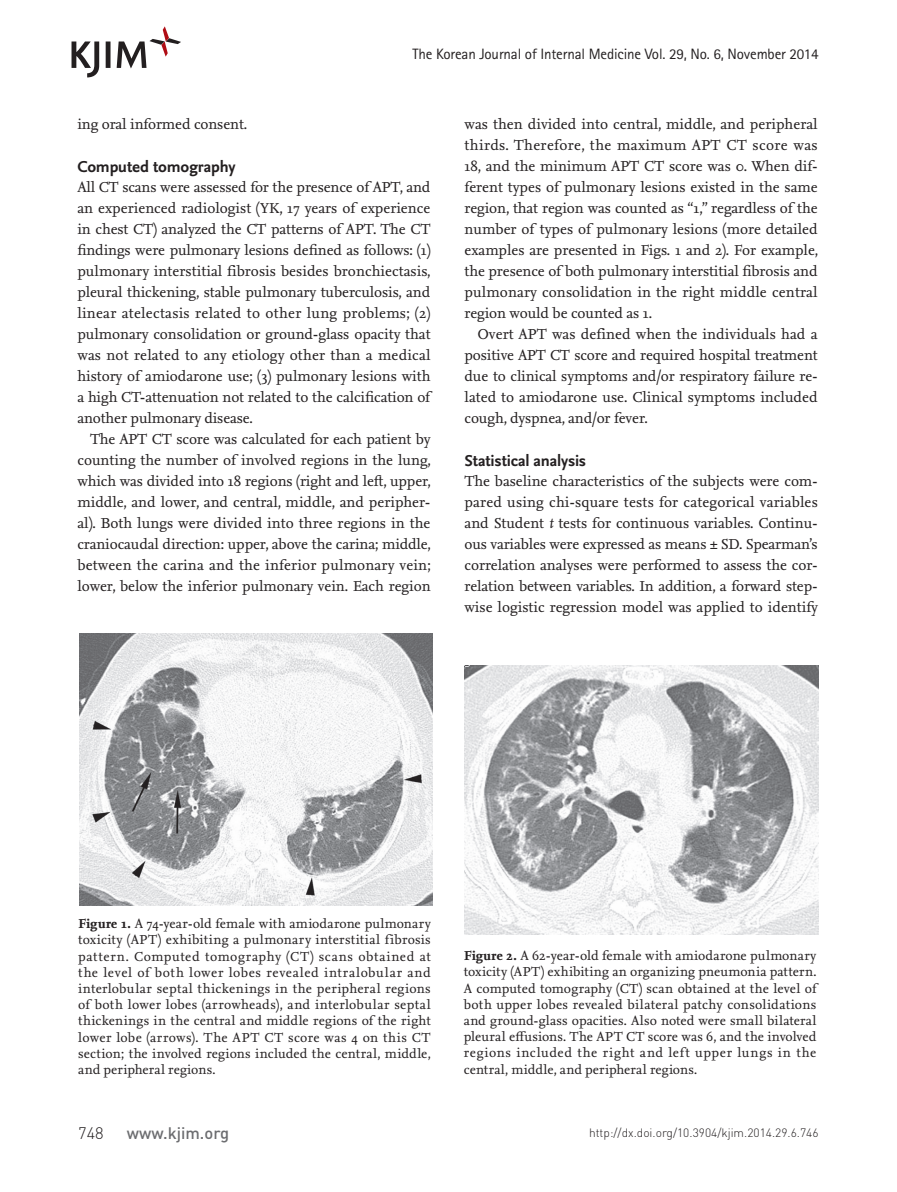
<style>
.page{position:relative;width:897px;height:1192px;background:#fff}
.page>*{position:absolute;margin:0;border:0;box-sizing:border-box;transform-origin:0 0}
.제목2{font:700 16.5px "Nexus Sans";letter-spacing:-.01em;color:#231f20}
.t1{font:500 16.5px "DIN Pro";color:#6c6d70}
.t2{font:300 16.5px "DIN Pro";color:#231f20}
.들였쓰기_본문{font:15px/21px "Nexus Serif";letter-spacing:-.005em;color:#231f20;text-align:justify}
.제목밑본문{font:15px/21px "Nexus Serif";letter-spacing:-.01em;color:#231f20;text-align:justify}
.t3{font:15px "Rotis Sans Serif Std";letter-spacing:-.01em;color:#231f20}
.그림설명{font:13.5px/16.2px "Nexus Serif";letter-spacing:.005em;color:#231f20;text-align:justify}
.t4{font:300 12px "DIN Pro";color:#231f20}
.s1{font-style:italic}
.s2{font-weight:700}
</style>
<div class="page">
<svg style="left:71px;top:26px;width:110px;height:51px"></svg>
<img style="left:79px;top:633px;width:353px;height:272px">
<img style="left:464px;top:665px;width:354px;height:269px">
<p class="t3" style="left:412px;top:45px;width:407px">The Korean Journal of Internal Medicine Vol. 29, No. 6, November 2014</p>
<p class="들였쓰기_본문" style="left:77px;top:114px;width:171px">ing oral informed consent.</p>
<p class="제목2" style="left:77px;top:156px;width:159px">Computed tomography</p>
<p class="제목밑본문" style="left:77px;top:177px;width:355px">All CT scans were assessed for the presence of APT, and an experienced radiologist (YK, 17 years of experience in chest CT) analyzed the CT patterns of APT. The CT findings were pulmonary lesions defined as follows: (1) pulmonary interstitial fibrosis besides bronchiectasis, pleural thickening, stable pulmonary tuberculosis, and linear atelectasis related to other lung problems; (2) pulmonary consolidation or ground-glass opacity that was not related to any etiology other than a medical history of amiodarone use; (3) pulmonary lesions with a high CT-attenuation not related to the calcification of another pulmonary disease.</p>
<p class="들였쓰기_본문" style="left:77px;top:429px;width:355px;text-indent:13px">The APT CT score was calculated for each patient by counting the number of involved regions in the lung, which was divided into 18 regions (right and left, upper, middle, and lower, and central, middle, and peripher&shy;al). Both lungs were divided into three regions in the craniocaudal direction: upper, above the carina; middle, between the carina and the inferior pulmonary vein; lower, below the inferior pulmonary vein. Each region</p>
<p class="들였쓰기_본문" style="left:464px;top:114px;width:355px">was then divided into central, middle, and peripheral thirds. Therefore, the maximum APT CT score was 18, and the minimum APT CT score was 0. When dif&shy;ferent types of pulmonary lesions existed in the same region, that region was counted as “1,” regardless of the number of types of pulmonary lesions (more detailed examples are presented in Figs. 1 and 2). For example, the presence of both pulmonary interstitial fibrosis and pulmonary consolidation in the right middle central region would be counted as 1.</p>
<p class="들였쓰기_본문" style="left:464px;top:324px;width:355px;text-indent:13px">Overt APT was defined when the individuals had a positive APT CT score and required hospital treatment due to clinical symptoms and/or respiratory failure re&shy;lated to amiodarone use. Clinical symptoms included cough, dyspnea, and/or fever.</p>
<p class="제목2" style="left:464px;top:450px;width:123px">Statistical analysis</p>
<p class="제목밑본문" style="left:464px;top:471px;width:355px">The baseline characteristics of the subjects were com&shy;pared using chi-square tests for categorical variables and Student <span class="s1">t</span> tests for continuous variables. Continu&shy;ous variables were expressed as means ± SD. Spearman’s correlation analyses were performed to assess the cor&shy;relation between variables. In addition, a forward step&shy;wise logistic regression model was applied to identify</p>
<p class="그림설명" style="left:78px;top:915px;width:354px"><span class="s2">Figure 1.</span> A 74-year-old female with amiodarone pulmonary toxicity (APT) exhibiting a pulmonary interstitial fibrosis pattern. Computed tomography (CT) scans obtained at the level of both lower lobes revealed intralobular and interlobular septal thickenings in the peripheral regions of both lower lobes (arrowheads), and interlobular septal thickenings in the central and middle regions of the right lower lobe (arrows). The APT CT score was 4 on this CT section; the involved regions included the central, middle, and peripheral regions.</p>
<p class="그림설명" style="left:464px;top:947px;width:354px"><span class="s2">Figure 2.</span> A 62-year-old female with amiodarone pulmonary toxicity (APT) exhibiting an organizing pneumonia pattern.<br>A computed tomography (CT) scan obtained at the level of both upper lobes revealed bilateral patchy consolidations and ground-glass opacities. Also noted were small bilateral pleural effusions. The APT CT score was 6, and the involved regions included the right and left upper lungs in the central, middle, and peripheral regions.</p>
<p class="t2" style="left:78px;top:1122px;width:27px">748</p>
<p class="t1" style="left:127px;top:1122px;width:104px">www.kjim.org</p>
<p class="t4" style="left:589px;top:1125px;width:231px">http://dx.doi.org/10.3904/kjim.2014.29.6.746</p>
</div>
